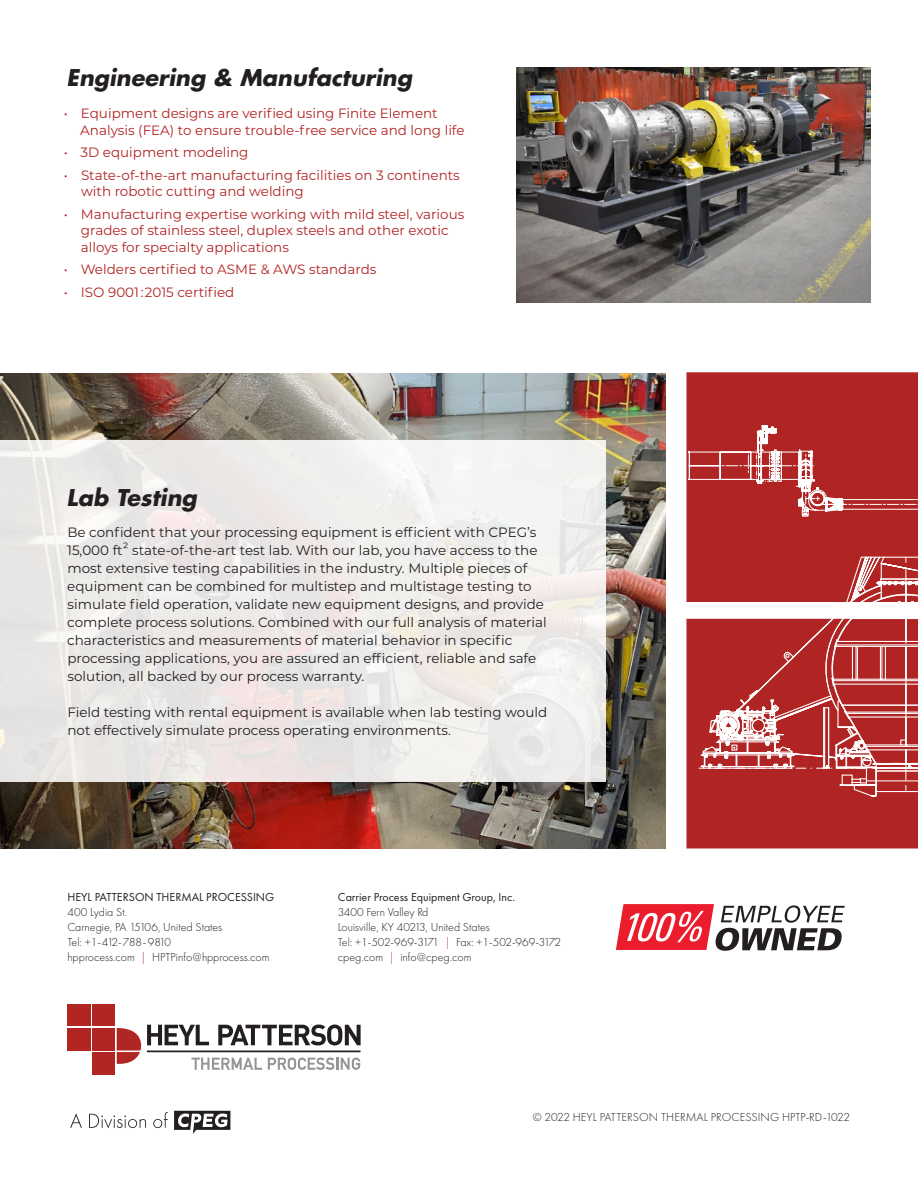
<style>
.page{position:relative;width:918px;height:1188px;background:#fff}
.page>*{position:absolute;margin:0;border:0;box-sizing:border-box;transform-origin:0 0}
.t1{font:italic 700 22.5px "Futura Std";color:#231f20}
.t2{font:13.5px/18px "Montserrat";color:#231f20}
.t3{font:13.5px/16.5px "Montserrat";color:#b02423}
.t4{font:300 12px/15px "Futura PT";color:#231f20}
.t5{font:12px "Futura PT";color:#231f20}
.s1{color:#b02423}
</style>
<div class="page">
<img style="left:0;top:373px;width:665px;height:475px">
<div style="left:0;top:440px;width:606px;height:342px;background:linear-gradient(to bottom,#f0efed,#ebe7e5)"></div>
<div style="left:686px;top:372px;width:232px;height:476px;background:#b02524"></div>
<svg style="left:616px;top:904px;width:229px;height:47px"></svg>
<svg style="left:699px;top:556px;width:219px;height:264px;background:#be4e4d"></svg>
<svg style="left:688px;top:425px;width:230px;height:91px;background:#b83d3c"></svg>
<img style="left:516px;top:67px;width:355px;height:235px">
<svg style="left:117px;top:1028px;width:24px;height:36px"></svg>
<div style="left:68px;top:1004px;width:23px;height:22px;background:#b12523"></div>
<div style="left:93px;top:1004px;width:22px;height:22px;background:#b12523"></div>
<div style="left:68px;top:1028px;width:23px;height:22px;background:#b12523"></div>
<div style="left:93px;top:1028px;width:22px;height:22px;background:#b12523"></div>
<div style="left:93px;top:1052px;width:22px;height:23px;background:#b12523"></div>
<svg style="left:147px;top:1025px;width:62px;height:20px"></svg>
<svg style="left:218px;top:1025px;width:143px;height:20px"></svg>
<hr style="left:147px;top:1051px;width:214px;height:1px;background:#231f20">
<svg style="left:192px;top:1058px;width:70px;height:12px"></svg>
<svg style="left:268px;top:1058px;width:92px;height:12px"></svg>
<svg style="left:174px;top:1111px;width:56px;height:23px"></svg>
<svg style="left:70px;top:1113px;width:12px;height:15px"></svg>
<svg style="left:89px;top:1114px;width:57px;height:14px"></svg>
<svg style="left:153px;top:1112px;width:15px;height:16px"></svg>
<h1 class="t1" style="left:67px;top:67px;width:347px">Engineering &amp; Manufacturing</h1>
<p class="t3" style="left:80px;top:106px;width:386px;text-indent:-16px">• Equipment designs are verified using Finite Element<br>Analysis (FEA) to ensure trouble-free service and long life</p>
<p class="t3" style="left:64px;top:145px;width:186px">• 3D equipment modeling</p>
<p class="t3" style="left:81px;top:167px;width:380px;text-indent:-17px">• State-of-the-art manufacturing facilities on 3 continents with robotic cutting and welding</p>
<p class="t3" style="left:81px;top:206px;width:385px;text-indent:-17px">• Manufacturing expertise working with mild steel, various grades of stainless steel, duplex steels and other exotic alloys for specialty applications</p>
<p class="t3" style="left:64px;top:262px;width:314px">• Welders certified to ASME &amp; AWS standards</p>
<p class="t3" style="left:64px;top:284px;width:172px">• ISO 9001:2015 certified</p>
<h1 class="t1" style="left:67px;top:487px;width:132px">Lab Testing</h1>
<p class="t2" style="left:67px;top:523px;width:481px">Be confident that your processing equipment is efficient with CPEG’s 15,000 ft2 state-of-the-art test lab. With our lab, you have access to the most extensive testing capabilities in the industry. Multiple pieces of equipment can be combined for multistep and multistage testing to simulate field operation, validate new equipment designs, and provide complete process solutions. Combined with our full analysis of material characteristics and measurements of material behavior in specific processing applications, you are assured an efficient, reliable and safe solution, all backed by our process warranty.</p>
<p class="t2" style="left:67px;top:703px;width:481px">Field testing with rental equipment is available when lab testing would not effectively simulate process operating environments.</p>
<p class="t5" style="left:68px;top:892px;width:208px">HEYL PATTERSON THERMAL PROCESSING</p>
<p class="t4" style="left:68px;top:905px;width:203px">400 Lydia St.<br>Carnegie, PA 15106, United States<br>Tel: +1-412-788- 9810<br>hpprocess.com <span class="s1">|</span> HPTPinfo@hpprocess.com</p>
<p class="t5" style="left:338px;top:892px;width:179px">Carrier Process Equipment Group, Inc.</p>
<p class="t4" style="left:338px;top:905px;width:225px">3400 Fern Valley Rd<br>Louisville, KY 40213, United States<br>Tel: +1-502-969-3171 <span class="s1">|</span> Fax: +1-502-969-3172 cpeg.com <span class="s1">|</span> info@cpeg.com</p>
<p class="t4" style="left:533px;top:1111px;width:319px">© 2022 HEYL PATTERSON THERMAL PROCESSING HPTP-RD-1022</p>
</div>
